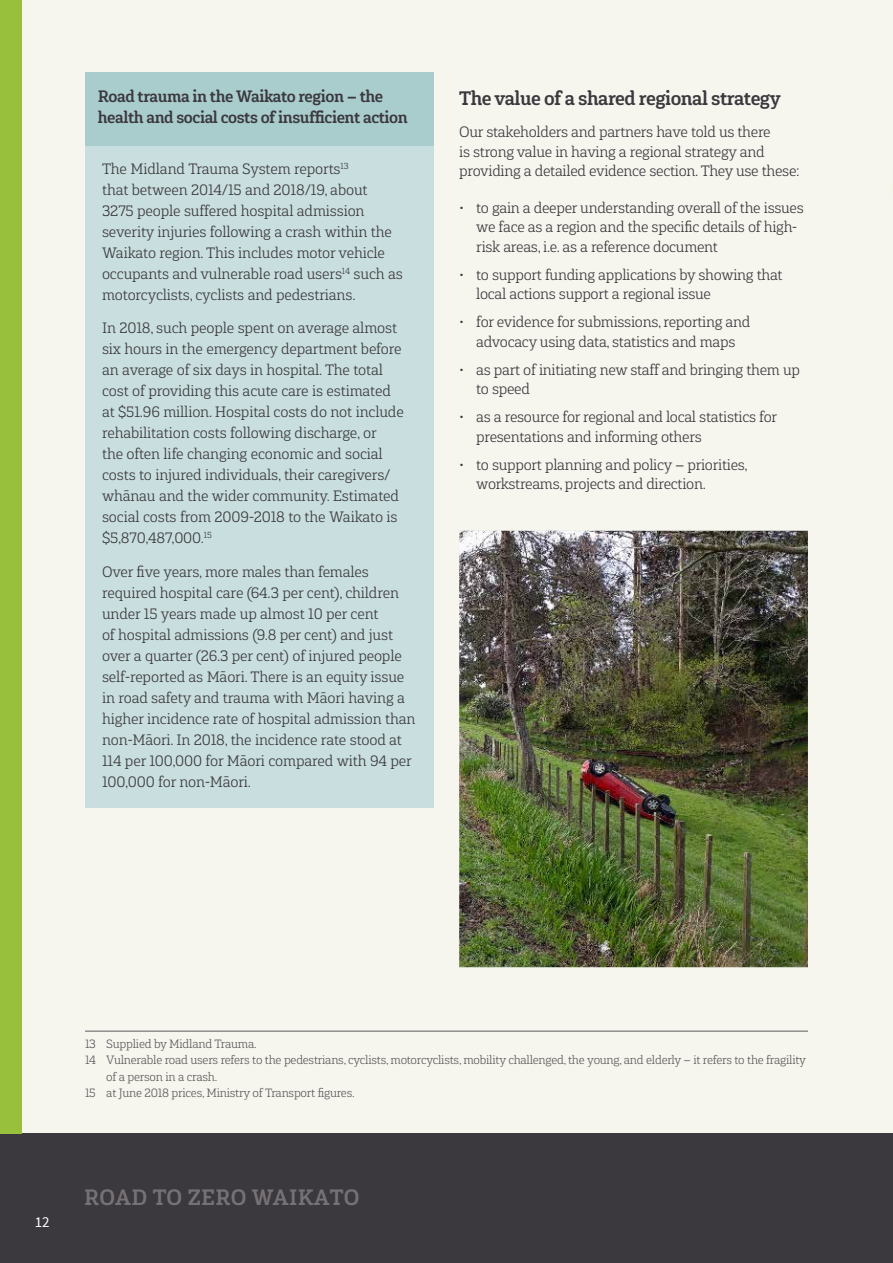
<style>
.page{position:relative;width:893px;height:1263px;background:#f7f6ee}
.page>*{position:absolute;margin:0;border:0;box-sizing:border-box;transform-origin:0 0}
.t1{font:700 22.2px "Gaspo Slab W00";letter-spacing:.015em;color:#767174}
.t2{font:700 19.5px "Gaspo Slab W00";letter-spacing:-.025em;color:#3b393e}
.t3{font:700 16.5px/21px "Gaspo Slab W00";letter-spacing:-.025em;color:#3b393e}
.t4{font:300 15px/21px "Gaspo Slab W00";letter-spacing:-.01em;color:#3b393e}
.t5{font:15px "Source Sans Pro";color:#fff}
.t6{font:300 12px "Gaspo Slab W00";letter-spacing:-.02em;color:#5e5a5d}
</style>
<div class="page">
<div style="left:85px;top:72px;width:349px;height:74px;background:#a9cccd"></div>
<div style="left:85px;top:146px;width:349px;height:175px;background:#c9dede"></div>
<div style="left:85px;top:306px;width:349px;height:258px;background:#c9dede"></div>
<div style="left:85px;top:549px;width:349px;height:259px;background:#c9dede"></div>
<hr style="left:85px;top:1031px;width:723px;height:1px;background:#5e5a5d">
<img style="left:459px;top:531px;width:349px;height:436px">
<div style="left:0;top:1133px;width:893px;height:130px;background:#3b393e"></div>
<div style="left:0;top:0;width:21px;height:1133px;background:#99c03d"></div>
<p class="t3" style="left:98px;top:86px;width:312px">Road trauma in the Waikato region – the health and social costs of insufficient action</p>
<p class="t4" style="left:102px;top:158px;width:302px">The Midland Trauma System reports<sup>13<br></sup>that between 2014/15 and 2018/19, about 3275 people suffered hospital admission severity injuries following a crash within the Waikato region. This includes motor vehicle occupants and vulnerable road users<sup>14</sup> such as motorcyclists, cyclists and pedestrians.</p>
<p class="t4" style="left:102px;top:317px;width:303px">In 2018, such people spent on average almost six hours in the emergency department before an average of six days in hospital. The total cost of providing this acute care is estimated at $51.96 million. Hospital costs do not include rehabilitation costs following discharge, or<br>the often life changing economic and social costs to injured individuals, their caregivers/ whānau and the wider community. Estimated social costs from 2009-2018 to the Waikato is $5,870,487,000.<sup>15</sup></p>
<p class="t4" style="left:102px;top:561px;width:315px">Over five years, more males than females required hospital care (64.3 per cent), children under 15 years made up almost 10 per cent<br>of hospital admissions (9.8 per cent) and just over a quarter (26.3 per cent) of injured people self-reported as Māori. There is an equity issue in road safety and trauma with Māori having a higher incidence rate of hospital admission than non-Māori. In 2018, the incidence rate stood at 114 per 100,000 for Māori compared with 94 per 100,000 for non-Māori.</p>
<h2 class="t2" style="left:459px;top:85px;width:323px">The value of a shared regional strategy</h2>
<p class="t4" style="left:459px;top:122px;width:342px;line-height:19.5px">Our stakeholders and partners have told us there<br>is strong value in having a regional strategy and providing a detailed evidence section. They use these:</p>
<p class="t4" style="left:476px;top:197px;width:329px;line-height:19.5px;text-indent:-17px">• to gain a deeper understanding overall of the issues we face as a region and the specific details of high&shy;risk areas, i.e. as a reference document</p>
<p class="t4" style="left:476px;top:264px;width:308px;line-height:19.5px;text-indent:-17px">• to support funding applications by showing that local actions support a regional issue</p>
<p class="t4" style="left:459px;top:312px;width:293px;line-height:19.5px;text-align:center">• for evidence for submissions, reporting and advocacy using data, statistics and maps</p>
<p class="t4" style="left:476px;top:359px;width:325px;line-height:19.5px;text-indent:-17px">• as part of initiating new staff and bringing them up to speed</p>
<p class="t4" style="left:476px;top:407px;width:302px;line-height:19.5px;text-indent:-17px">• as a resource for regional and local statistics for presentations and informing others</p>
<p class="t4" style="left:476px;top:454px;width:273px;line-height:19.5px;text-indent:-17px">• to support planning and policy – priorities, workstreams, projects and direction.</p>
<p class="t5" style="left:35px;top:1213px;width:16px">12</p>
<p class="t6" style="left:85px;top:1036px;width:173px">13 Supplied by Midland Trauma.</p>
<p class="t6" style="left:85px;top:1052px;width:723px">14 Vulnerable road users refers to the pedestrians, cyclists, motorcyclists, mobility challenged, the young, and elderly – it refers to the fragility</p>
<p class="t6" style="left:106px;top:1069px;width:113px">of a person in a crash.</p>
<p class="t6" style="left:85px;top:1085px;width:271px">15 at June 2018 prices, Ministry of Transport figures.</p>
<h1 class="t1" style="left:84px;top:1182px;width:277px">ROAD TO ZERO WAIKATO</h1>
</div>
